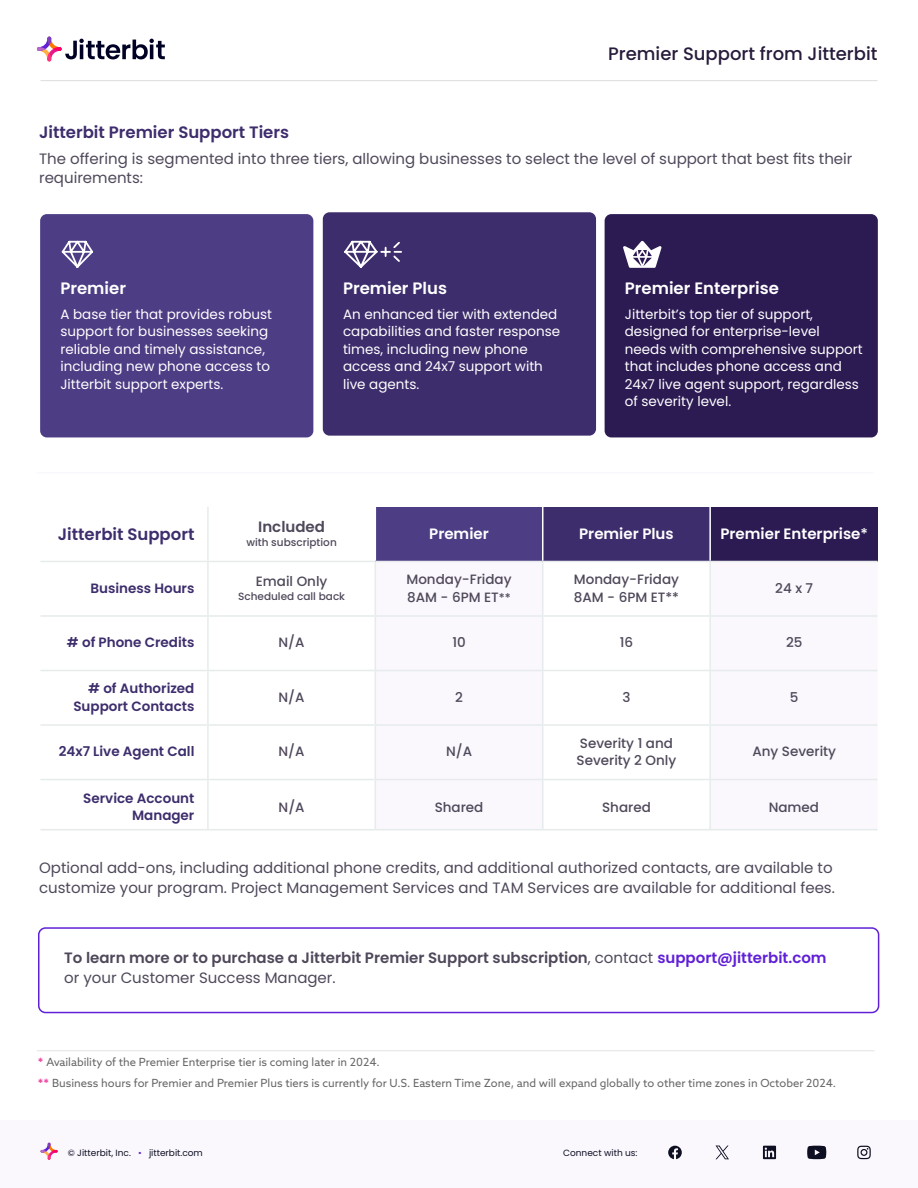
<style>
.page{position:relative;width:918px;height:1188px;background:#fff}
.page>*{position:absolute;margin:0;border:0;box-sizing:border-box;transform-origin:0 0}
.t1{font:500 18px "Poppins";color:#271b3b}
.t2{font:600 16.5px "Poppins";color:#3d2d6c}
.t3{font:600 16.5px "Poppins";color:#fff}
.t4{font:15px/19.5px "Poppins";color:#4f485a}
.t5{font:600 15px/19.5px "Poppins";color:#4f485a}
.t6{font:600 15px "Poppins";color:#fff}
.t7{font:13.5px/17.5px "Poppins";color:#fff}
.t8{font:500 13.5px/17.5px "Poppins";color:#4f485a}
.t9{font:600 13.5px/17.5px "Poppins";color:#3d2d6c;text-align:right}
.t10{font:11.25px/20.2px "Azo Sans";color:#666}
.t11{font:500 10.5px "Poppins";color:#4f485a}
.t12{font:9px "Poppins";color:#0e0f23}
.s1{font-weight:500}
.s2{font-size:12px}
.s3{font-weight:400}
.s4{color:#6020d6}
.s5{font-family:"Poppins";font-weight:500;color:#eb2f95}
</style>
<div class="page">
<div style="left:40px;top:214px;width:273px;height:223px;background:#4d3d85;border-radius:7px"></div>
<div style="left:323px;top:212px;width:273px;height:224px;background:#3d2d6c;border-radius:7px"></div>
<div style="left:605px;top:214px;width:273px;height:223px;background:#2c1a53;border-radius:7px"></div>
<svg style="left:623px;top:241px;width:39px;height:27px"></svg>
<div style="left:375px;top:507px;width:168px;height:54px;background:#4d3d85"></div>
<div style="left:543px;top:507px;width:167px;height:54px;background:#3d2d6c"></div>
<div style="left:710px;top:507px;width:168px;height:54px;background:#2c1a53"></div>
<svg style="left:376px;top:617px;width:501px;height:212px"></svg>
<hr style="left:375px;top:617px;width:1px;height:53px;background:#e6ebeb">
<hr style="left:542px;top:617px;width:1px;height:53px;background:#e6ebeb">
<hr style="left:375px;top:726px;width:1px;height:53px;background:#e6ebeb">
<hr style="left:542px;top:726px;width:1px;height:53px;background:#e6ebeb">
<hr style="left:208px;top:670px;width:167px;height:1px;background:#e6ebeb">
<hr style="left:375px;top:670px;width:168px;height:1px;background:#e6ebeb">
<hr style="left:543px;top:670px;width:167px;height:1px;background:#e6ebeb">
<hr style="left:375px;top:671px;width:1px;height:53px;background:#e6ebeb">
<hr style="left:542px;top:671px;width:1px;height:53px;background:#e6ebeb">
<hr style="left:208px;top:724px;width:167px;height:2px;background:#e6ebeb">
<hr style="left:375px;top:724px;width:168px;height:2px;background:#e6ebeb">
<hr style="left:543px;top:724px;width:167px;height:2px;background:#e6ebeb">
<hr style="left:375px;top:562px;width:1px;height:53px;background:#e6ebeb">
<hr style="left:542px;top:562px;width:1px;height:53px;background:#e6ebeb">
<hr style="left:208px;top:615px;width:167px;height:2px;background:#e6ebeb">
<hr style="left:375px;top:615px;width:168px;height:2px;background:#e6ebeb">
<hr style="left:543px;top:615px;width:167px;height:2px;background:#e6ebeb">
<hr style="left:207px;top:562px;width:2px;height:53px;background:#e6ebeb">
<hr style="left:41px;top:615px;width:167px;height:2px;background:#e6ebeb">
<hr style="left:207px;top:617px;width:2px;height:53px;background:#e6ebeb">
<hr style="left:41px;top:670px;width:167px;height:1px;background:#e6ebeb">
<hr style="left:207px;top:671px;width:2px;height:53px;background:#e6ebeb">
<hr style="left:41px;top:724px;width:167px;height:2px;background:#e6ebeb">
<hr style="left:207px;top:726px;width:2px;height:53px;background:#e6ebeb">
<hr style="left:709px;top:562px;width:2px;height:53px;background:#e6ebeb">
<hr style="left:710px;top:615px;width:168px;height:2px;background:#e6ebeb">
<hr style="left:709px;top:617px;width:2px;height:53px;background:#e6ebeb">
<hr style="left:710px;top:670px;width:168px;height:1px;background:#e6ebeb">
<hr style="left:709px;top:671px;width:2px;height:53px;background:#e6ebeb">
<hr style="left:710px;top:724px;width:168px;height:2px;background:#e6ebeb">
<hr style="left:709px;top:726px;width:2px;height:53px;background:#e6ebeb">
<hr style="left:208px;top:561px;width:167px;height:1px;background:#e6ebeb">
<hr style="left:375px;top:507px;width:1px;height:54px;background:#fff">
<hr style="left:542px;top:507px;width:1px;height:54px;background:#fff">
<hr style="left:709px;top:507px;width:2px;height:54px;background:#fff">
<hr style="left:375px;top:561px;width:168px;height:1px;background:#e6ebeb">
<hr style="left:543px;top:561px;width:167px;height:1px;background:#e6ebeb">
<hr style="left:710px;top:561px;width:168px;height:1px;background:#e6ebeb">
<hr style="left:207px;top:507px;width:2px;height:54px;background:#e6ebeb">
<hr style="left:41px;top:561px;width:167px;height:1px;background:#e6ebeb">
<hr style="left:41px;top:779px;width:167px;height:1px;background:#e6ebeb">
<hr style="left:208px;top:779px;width:167px;height:1px;background:#e6ebeb">
<hr style="left:207px;top:780px;width:2px;height:49px;background:#e6ebeb">
<hr style="left:375px;top:779px;width:168px;height:1px;background:#e6ebeb">
<hr style="left:375px;top:780px;width:1px;height:49px;background:#e6ebeb">
<hr style="left:543px;top:779px;width:167px;height:1px;background:#e6ebeb">
<hr style="left:542px;top:780px;width:1px;height:49px;background:#e6ebeb">
<hr style="left:710px;top:779px;width:168px;height:1px;background:#e6ebeb">
<hr style="left:709px;top:780px;width:2px;height:49px;background:#e6ebeb">
<hr style="left:41px;top:829px;width:167px;height:1px;background:#e6ebeb">
<hr style="left:208px;top:829px;width:167px;height:1px;background:#e6ebeb">
<hr style="left:375px;top:829px;width:168px;height:1px;background:#e6ebeb">
<hr style="left:543px;top:829px;width:167px;height:1px;background:#e6ebeb">
<hr style="left:710px;top:829px;width:168px;height:1px;background:#e6ebeb">
<hr style="left:37px;top:1050px;width:837px;height:1px;background:#3b3448">
<svg style="left:61px;top:240px;width:32px;height:28px"></svg>
<svg style="left:344px;top:240px;width:58px;height:28px"></svg>
<hr style="left:37px;top:472px;width:837px;height:2px;background:#faf8fd">
<div style="left:38px;top:927px;width:841px;height:86px;border:2px solid #6020d6;border-radius:7px"></div>
<div style="left:0;top:1120px;width:918px;height:68px;background:#faf8fd"></div>
<svg style="left:668px;top:1146px;width:14px;height:13px"></svg>
<svg style="left:762px;top:1145px;width:15px;height:15px"></svg>
<svg style="left:763px;top:1146px;width:13px;height:13px"></svg>
<svg style="left:811px;top:1145px;width:16px;height:15px"></svg>
<svg style="left:807px;top:1146px;width:19px;height:13px"></svg>
<svg style="left:857px;top:1146px;width:14px;height:13px"></svg>
<svg style="left:41px;top:1143px;width:17px;height:17px"></svg>
<svg style="left:716px;top:1146px;width:13px;height:13px"></svg>
<hr style="left:41px;top:80px;width:837px;height:1px;background:#ddd">
<svg style="left:37px;top:37px;width:128px;height:24px"></svg>
<h1 class="t1" style="left:608px;top:43px;width:271px">Premier Support from Jitterbit</h1>
<p class="t2" style="left:39px;top:125px;width:252px">Jitterbit Premier Support Tiers</p>
<p class="t4" style="left:39px;top:149px;width:815px">The offering is segmented into three tiers, allowing businesses to select the level of support that best fits their requirements:</p>
<p class="t3" style="left:60px;top:281px;width:67px">Premier</p>
<p class="t7" style="left:60px;top:305px;width:213px">A base tier that provides robust support for businesses seeking reliable and timely assistance, including new phone access to<br>Jitterbit support experts.</p>
<p class="t3" style="left:343px;top:281px;width:106px">Premier Plus</p>
<p class="t7" style="left:343px;top:305px;width:219px">An enhanced tier with extended capabilities and faster response times, including new phone access and 24x7 support with live agents.</p>
<p class="t3" style="left:625px;top:281px;width:156px">Premier Enterprise</p>
<p class="t7" style="left:625px;top:305px;width:239px">Jitterbit’s top tier of support, designed for enterprise-level needs with comprehensive support that includes phone access and<br>24x7 live agent support, regardless of severity level.</p>
<p class="t2" style="left:58px;top:527px;width:138px">Jitterbit Support</p>
<p class="t5" style="left:258px;top:518px;width:68px">Included</p>
<p class="t11" style="left:246px;top:536px;width:92px">with subscription</p>
<p class="t9" style="left:90px;top:581px;width:105px">Business Hours</p>
<p class="t8" style="left:256px;top:573px;width:73px">Email Only</p>
<p class="t11" style="left:238px;top:590px;width:109px">Scheduled call back</p>
<p class="t6" style="left:429px;top:527px;width:61px">Premier</p>
<p class="t6" style="left:579px;top:527px;width:96px">Premier Plus</p>
<p class="t6" style="left:720px;top:527px;width:149px">Premier Enterprise<span class="s1">*</span></p>
<p class="t8" style="left:406px;top:571px;width:107px">Monday-Friday<br>8AM - 6PM ET<span class="s2">**</span></p>
<p class="t8" style="left:574px;top:571px;width:107px">Monday-Friday<br>8AM - 6PM ET**</p>
<p class="t8" style="left:775px;top:579px;width:39px">24 x 7</p>
<p class="t9" style="left:67px;top:635px;width:129px"># of Phone Credits</p>
<p class="t8" style="left:279px;top:634px;width:28px">N/A</p>
<p class="t8" style="left:452px;top:634px;width:15px">10</p>
<p class="t8" style="left:620px;top:634px;width:15px">16</p>
<p class="t8" style="left:786px;top:634px;width:18px">25</p>
<p class="t9" style="left:73px;top:681px;width:122px"># of Authorized<br>Support Contacts</p>
<p class="t8" style="left:279px;top:688px;width:28px">N/A</p>
<p class="t8" style="left:455px;top:688px;width:9px">2</p>
<p class="t8" style="left:622px;top:688px;width:10px">3</p>
<p class="t8" style="left:790px;top:688px;width:10px">5</p>
<p class="t9" style="left:59px;top:743px;width:137px">24x7 Live Agent Call</p>
<p class="t8" style="left:279px;top:743px;width:28px">N/A</p>
<p class="t8" style="left:446px;top:743px;width:28px">N/A</p>
<p class="t8" style="left:577px;top:734px;width:101px">Severity 1 and<br>Severity 2 Only</p>
<p class="t8" style="left:752px;top:743px;width:85px">Any Severity</p>
<p class="t9" style="left:83px;top:791px;width:113px">Service Account<br>Manager</p>
<p class="t8" style="left:279px;top:798px;width:28px">N/A</p>
<p class="t8" style="left:435px;top:798px;width:50px">Shared</p>
<p class="t8" style="left:602px;top:798px;width:50px">Shared</p>
<p class="t8" style="left:769px;top:798px;width:52px">Named</p>
<p class="t4" style="left:39px;top:858px;width:797px">Optional add-ons, including additional phone credits, and additional authorized contacts, are available to customize your program. Project Management Services and TAM Services are available for additional fees.</p>
<p class="t5" style="left:64px;top:950px;width:764px">To learn more or to purchase a Jitterbit Premier Support subscription<span class="s3">, contact</span> <span class="s4">support@jitterbit.com </span><span class="s3">or your Customer Success Manager.</span></p>
<p class="t10" style="left:38px;top:1053px;width:800px"><span class="s5">*</span> Availability of the Premier Enterprise tier is coming later in 2024.<br><span class="s5">**</span> Business hours for Premier and Premier Plus tiers is currently for U.S. Eastern Time Zone, and will expand globally to other time zones in October 2024.</p>
<p class="t12" style="left:68px;top:1147px;width:137px">© Jitterbit, Inc. <span class="s4">•</span> jitterbit.com</p>
<p class="t12" style="left:563px;top:1147px;width:76px">Connect with us:</p>
</div>
